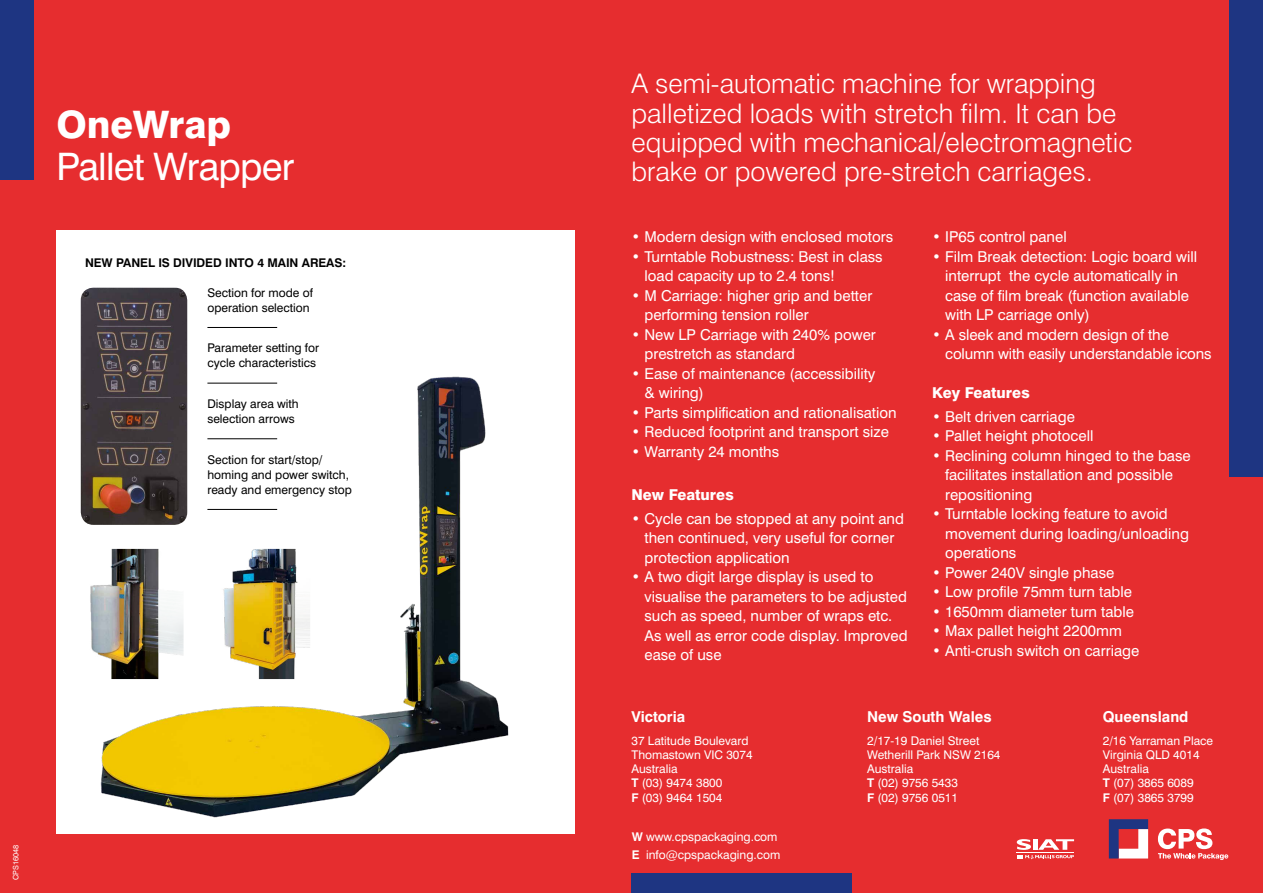
<style>
.page{position:relative;width:1263px;height:893px;background:#e62d2f}
.page>*{position:absolute;margin:0;border:0;box-sizing:border-box;transform-origin:0 0}
.t1{font:37.8px "Swiss 721 BT";letter-spacing:-.02em;color:#fff}
.t2{font:800 37.8px "Swiss 721 BT";color:#fff}
.t3{font:300 27px/29.2px "Swiss 721 BT";color:#fff}
.t4{font:15px/19.5px "Swiss 721 BT";color:#fff}
.t5{font:700 15px "Swiss 721 BT";color:#fff}
.t6{font:800 15px "Swiss 721 BT";color:#fff}
.t7{font:12px/14.2px "Swiss 721 BT";color:#fff}
.t8{font:12px/15px "Swiss 721 BT";color:#000}
.t9{font:700 12px "Swiss 721 BT";letter-spacing:-.005em;color:#000}
.t10{font:7.5px "Swiss 721 BT";color:#fff}
.s1{font-weight:700}
</style>
<div class="page">
<div style="left:0;top:0;width:34px;height:180px;background:#1e3582"></div>
<div style="left:631px;top:873px;width:221px;height:20px;background:#1e3582"></div>
<svg style="left:1158px;top:828px;width:70px;height:32px"></svg>
<svg style="left:1109px;top:819px;width:39px;height:39px"></svg>
<svg style="left:1017px;top:839px;width:57px;height:20px"></svg>
<div style="left:1229px;top:0;width:34px;height:476px;background:#1e3582"></div>
<div style="left:56px;top:231px;width:519px;height:603px;background:#fff"></div>
<img style="left:100px;top:367px;width:409px;height:451px">
<svg style="left:187px;top:592px;width:196px;height:67px"></svg>
<img style="left:90px;top:550px;width:92px;height:128px">
<div style="left:81px;top:545px;width:106px;height:138px;border:4px solid #fff"></div>
<img style="left:212px;top:550px;width:97px;height:128px">
<img style="left:81px;top:288px;width:106px;height:237px">
<hr style="left:207px;top:327px;width:70px;height:1px;background:#000">
<hr style="left:207px;top:383px;width:70px;height:1px;background:#000">
<hr style="left:207px;top:438px;width:70px;height:1px;background:#000">
<hr style="left:207px;top:509px;width:70px;height:1px;background:#000">
<h1 class="t2" style="left:56px;top:102px;width:176px">OneWrap</h1>
<h1 class="t1" style="left:56px;top:144px;width:240px">Pallet Wrapper</h1>
<p class="t9" style="left:85px;top:255px;width:263px">NEW PANEL IS DIVIDED INTO 4 MAIN AREAS:</p>
<p class="t8" style="left:207px;top:285px;width:107px">Section for mode of operation selection</p>
<p class="t8" style="left:207px;top:340px;width:113px">Parameter setting for cycle characteristics</p>
<p class="t8" style="left:207px;top:396px;width:93px">Display area with selection arrows</p>
<p class="t8" style="left:207px;top:452px;width:146px">Section for start/stop/ homing and power switch, ready and emergency stop</p>
<p class="t10" style="left:11px;top:880px;width:37px;rotate:-90deg">CPS16048</p>
<h2 class="t3" style="left:631px;top:69px;width:502px">A semi-automatic machine for wrapping palletized loads with stretch film. It can be equipped with mechanical/electromagnetic brake or powered pre-stretch carriages.</h2>
<p class="t4" style="left:631px;top:227px;width:263px">• Modern design with enclosed motors</p>
<p class="t4" style="left:644px;top:246px;width:240px;text-indent:-13px">• Turntable Robustness: Best in class load capacity up to 2.4 tons!</p>
<p class="t4" style="left:644px;top:285px;width:229px;text-indent:-13px">• M Carriage: higher grip and better performing tension roller</p>
<p class="t4" style="left:644px;top:324px;width:233px;text-indent:-13px">• New LP Carriage with 240% power prestretch as standard</p>
<p class="t4" style="left:644px;top:363px;width:233px;text-indent:-13px">• Ease of maintenance (accessibility &amp; wiring)</p>
<p class="t4" style="left:631px;top:402px;width:267px">• Parts simplification and rationalisation</p>
<p class="t4" style="left:631px;top:422px;width:259px">• Reduced footprint and transport size</p>
<p class="t4" style="left:631px;top:441px;width:149px">• Warranty 24 months</p>
<p class="t6" style="left:631px;top:485px;width:104px">New Features</p>
<p class="t4" style="left:644px;top:508px;width:261px;text-indent:-13px">• Cycle can be stopped at any point and then continued, very useful for corner protection application</p>
<p class="t4" style="left:644px;top:567px;width:265px;text-indent:-13px">• A two digit large display is used to visualise the parameters to be adjusted such as speed, number of wraps etc.<br>As well as error code display. Improved ease of use</p>
<p class="t4" style="left:932px;top:227px;width:136px">• IP65 control panel</p>
<p class="t4" style="left:945px;top:246px;width:254px;text-indent:-13px">• Film Break detection: Logic board will interrupt the cycle automatically in case of film break (function available with LP carriage only)</p>
<p class="t4" style="left:945px;top:324px;width:268px;text-indent:-13px">• A sleek and modern design of the column with easily understandable icons</p>
<p class="t6" style="left:932px;top:384px;width:99px">Key Features</p>
<p class="t4" style="left:932px;top:407px;width:144px">• Belt driven carriage</p>
<p class="t4" style="left:932px;top:426px;width:163px">• Pallet height photocell</p>
<p class="t4" style="left:945px;top:446px;width:247px;text-indent:-13px">• Reclining column hinged to the base facilitates installation and possible repositioning</p>
<p class="t4" style="left:945px;top:504px;width:245px;text-indent:-13px">• Turntable locking feature to avoid movement during loading/unloading operations</p>
<p class="t4" style="left:932px;top:563px;width:184px">• Power 240V single phase</p>
<p class="t4" style="left:932px;top:582px;width:201px">• Low profile 75mm turn table</p>
<p class="t4" style="left:932px;top:602px;width:203px">• 1650mm diameter turn table</p>
<p class="t4" style="left:932px;top:621px;width:191px">• Max pallet height 2200mm</p>
<p class="t4" style="left:932px;top:641px;width:209px">• Anti-crush switch on carriage</p>
<p class="t5" style="left:631px;top:707px;width:55px">Victoria</p>
<p class="t7" style="left:631px;top:733px;width:123px">37 Latitude Boulevard<br>Thomastown VIC 3074<br>Australia<br><span class="s1">T</span> (03) 9474 3800<br><span class="s1">F</span> (03) 9464 1504</p>
<p class="t7" style="left:632px;top:827px;width:150px;line-height:18px"><span class="s1">W</span> www.cpspackaging.com<br><span class="s1">E</span> info@cpspackaging.com</p>
<p class="t5" style="left:867px;top:707px;width:126px">New South Wales</p>
<p class="t7" style="left:867px;top:733px;width:135px">2/17-19 Daniel Street<br>Wetherill Park NSW 2164<br>Australia<br><span class="s1">T</span> (02) 9756 5433<br><span class="s1">F</span> (02) 9756 0511</p>
<p class="t5" style="left:1103px;top:707px;width:87px">Queensland</p>
<p class="t7" style="left:1103px;top:733px;width:112px">2/16 Yarraman Place<br>Virginia QLD 4014<br>Australia<br><span class="s1">T</span> (07) 3865 6089<br><span class="s1">F</span> (07) 3865 3799</p>
</div>
